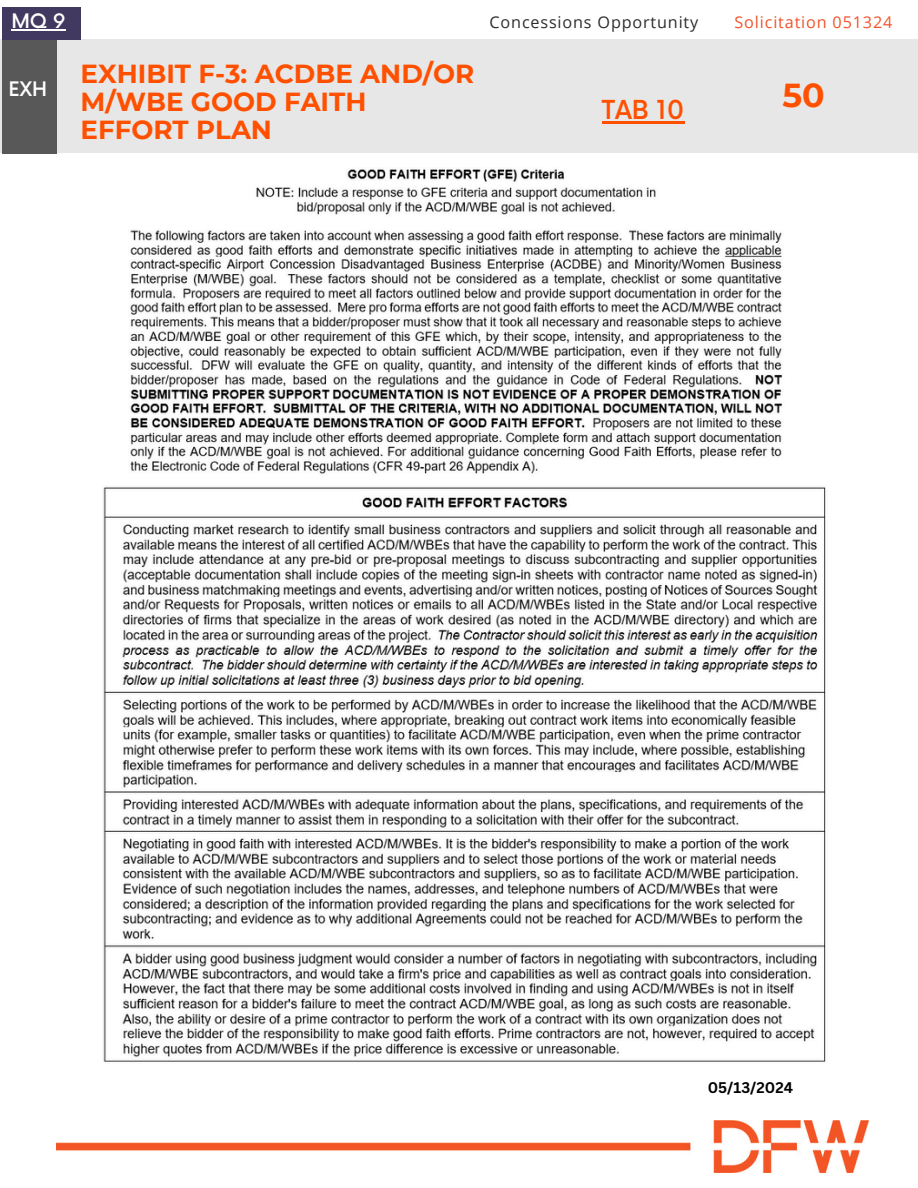
<style>
.page{position:relative;width:918px;height:1188px;background:#fff}
.page>*{position:absolute;margin:0;border:0;box-sizing:border-box;transform-origin:0 0}
.t1{font:700 33.15px "Montserrat";color:#ff5000}
.t2{font:700 26.1px/28.2px "Montserrat";color:#ff5000}
.t3{font:500 25.5px "Now";color:#ff5000}
.t4{font:500 19.5px "Now";color:#fff}
.t5{font:16.2px "Open Sans";letter-spacing:.05em;color:#2d2d2d}
.t6{font:16.2px "Open Sans";letter-spacing:.05em;color:#f0542b}
.t7{font:700 15px "Canva Sans";color:#000}
</style>
<div class="page">
<img style="left:57px;top:1121px;width:812px;height:51px">
<div style="left:0;top:39px;width:918px;height:114px;background:#e8e7e7"></div>
<div style="left:2px;top:39px;width:54px;height:114px;background:#585858"></div>
<img style="left:130px;top:169px;width:653px;height:305px">
<img style="left:103px;top:487px;width:723px;height:575px">
<hr style="left:602px;top:121px;width:82px;height:2px;background:#ff5000">
<div style="left:3px;top:7px;width:78px;height:33px;background:#41395f"></div>
<hr style="left:11px;top:29px;width:55px;height:1px;background:#fff">
<p class="t4" style="left:11px;top:11px;width:56px">MQ 9</p>
<h1 class="t5" style="left:490px;top:11px;width:210px">Concessions Opportunity</h1>
<h1 class="t6" style="left:735px;top:11px;width:159px">Solicitation 051324</h1>
<p class="t2" style="left:81px;top:60px;width:395px">EXHIBIT F-3: ACDBE AND/OR<br>M/WBE GOOD FAITH<br>EFFORT PLAN</p>
<p class="t4" style="left:8px;top:79px;width:40px">EXH</p>
<h1 class="t1" style="left:783px;top:75px;width:44px">50</h1>
<h3 class="t3" style="left:602px;top:96px;width:84px">TAB 10</h3>
<p class="t7" style="left:708px;top:1077px;width:87px">05/13/2024</p>
</div>
